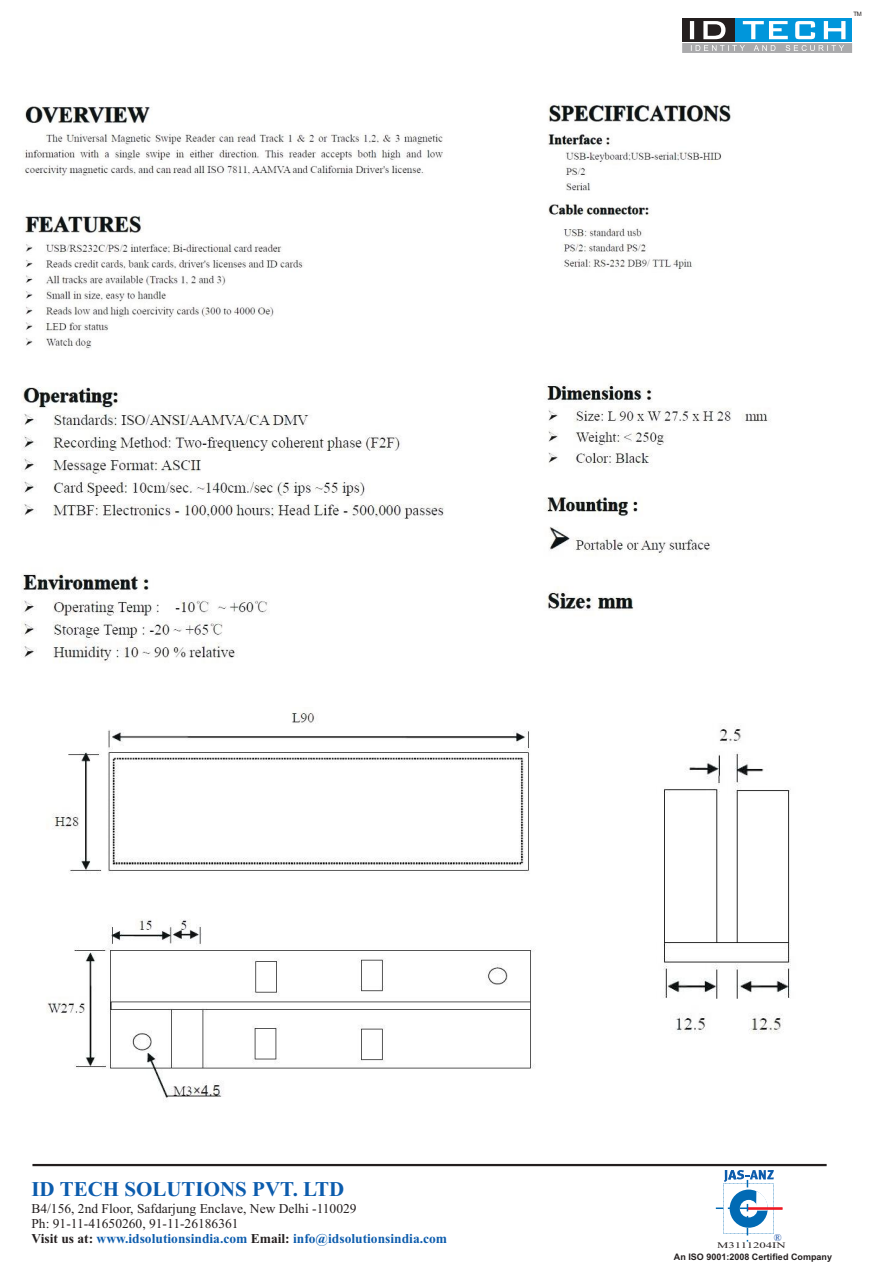
<style>
.page{position:relative;width:893px;height:1263px;background:#fff}
.page>*{position:absolute;margin:0;border:0;box-sizing:border-box;transform-origin:0 0}
.t1{font:700 21px "Times New Roman";color:#0c5cad}
.t2{font:13.5px/15px "Times New Roman";color:#241f1f}
.t3{font:700 13.5px "Times New Roman";color:#0c5cad}
.t4{font:10.35px "Times New Roman";color:#194fa5}
.t5{font:700 9px "Arial";color:#241f1f}
.t6{font:8.55px "Times New Roman";color:#241f1f;scale:1.5 1}
.t7{font:6px "Arial";color:#241f1f}
.s1{color:#241f1f}
</style>
<div class="page">
<div style="left:732px;top:18px;width:120px;height:24px;background:#0096db"></div>
<div style="left:682px;top:18px;width:53px;height:24px;background:#241f1f"></div>
<svg style="left:682px;top:21px;width:170px;height:32px"></svg>
<hr style="left:32px;top:1164px;width:795px;height:2px;background:#241f1f">
<div style="left:748px;top:1207px;width:34px;height:2px;background:#ef1923;border:1px solid #ef1923"></div>
<svg style="left:716px;top:1170px;width:58px;height:71px"></svg>
<img style="left:21px;top:387px;width:423px;height:275px">
<img style="left:545px;top:383px;width:224px;height:228px">
<img style="left:47px;top:712px;width:488px;height:388px">
<img style="left:663px;top:727px;width:128px;height:307px">
<img style="left:548px;top:103px;width:183px;height:166px">
<img style="left:23px;top:106px;width:420px;height:243px">
<p class="t7" style="left:853px;top:12px;width:10px">TM</p>
<h1 class="t1" style="left:31px;top:1182px;width:314px">ID TECH SOLUTIONS PVT. LTD</h1>
<p class="t3" style="left:31px;top:1233px;width:417px"><span class="s1">Visit us at:</span> www.idsolutionsindia.com <span class="s1">Email:</span> info@idsolutionsindia.com</p>
<p class="t2" style="left:31px;top:1202px;width:327px">B4/156, 2nd Floor, Safdarjung Enclave, New Delhi -110029<br>Ph: 91-11-41650260, 91-11-26186361</p>
<p class="t4" style="left:774px;top:1233px;width:9px">®</p>
<p class="t6" style="left:717px;top:1242px;width:47px">M3111204IN</p>
<p class="t5" style="left:674px;top:1253px;width:160px">An ISO 9001:2008 Certified Company</p>
</div>
